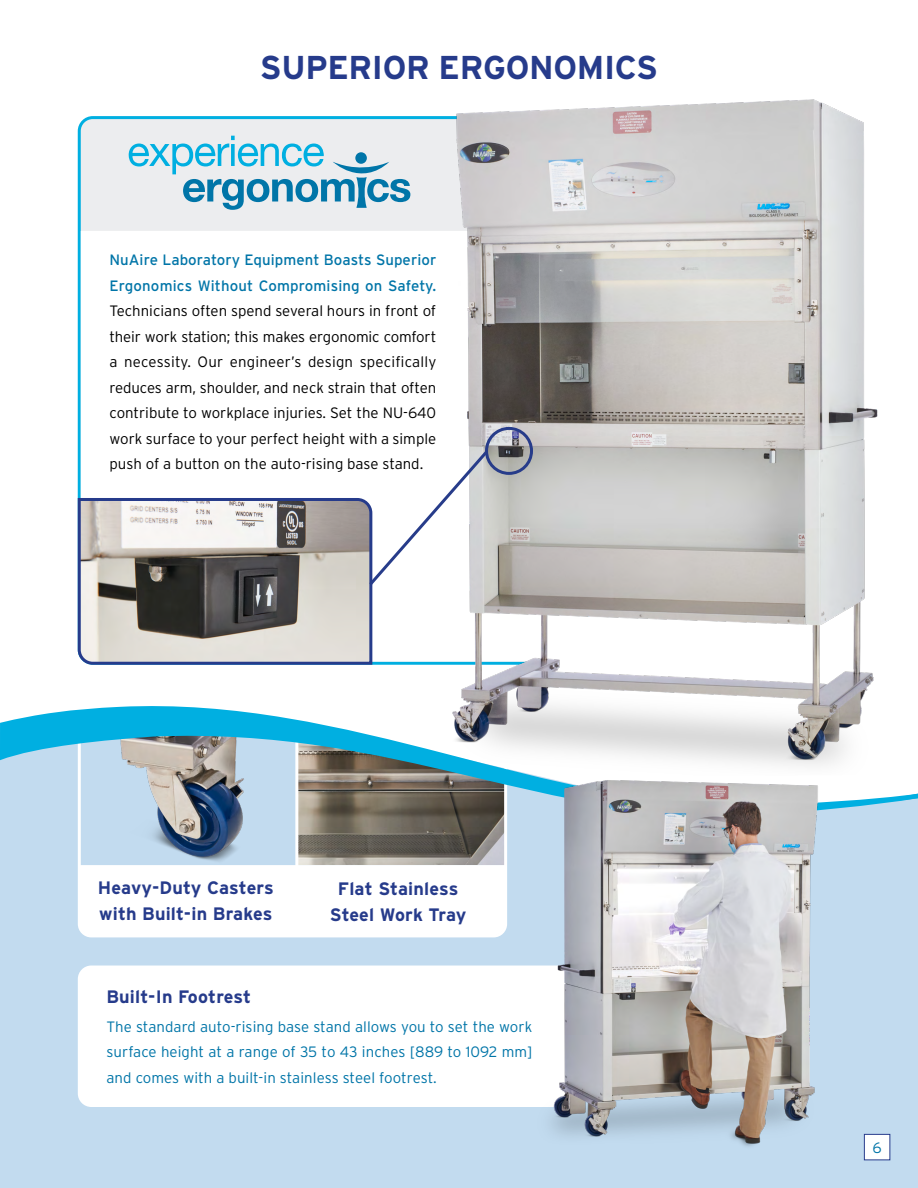
<style>
.page{position:relative;width:918px;height:1188px;background:#fff}
.page>*{position:absolute;margin:0;border:0;box-sizing:border-box;transform-origin:0 0}
.H3_Body{font:700 33px "Interstate";letter-spacing:-.01em;color:#263b8b}
.t1{font:700 18px/25.5px "Interstate";letter-spacing:.01em;color:#263b8b}
.Body_Copy_PP{font:300 15px/25.5px "Interstate";color:#000;text-align:justify}
.t2{font:300 15px/25.5px "Interstate";letter-spacing:.005em;color:#0075a8;text-align:justify}
.s1{font-weight:400;color:#0075a8}
</style>
<div class="page">
<div style="left:0;top:824px;width:918px;height:364px;background:#c2dbef"></div>
<img style="left:298px;top:824px;width:205px;height:41px">
<img style="left:113px;top:824px;width:134px;height:41px">
<svg style="left:79px;top:865px;width:426px;height:71px"></svg>
<div style="left:78px;top:721px;width:429px;height:216px;border:3px solid #fff;border-radius:12px"></div>
<div style="left:79px;top:967px;width:501px;height:139px;background:#fff;border-radius:12px"></div>
<div style="left:78px;top:966px;width:503px;height:141px;border:3px solid #fff;border-radius:12px"></div>
<hr style="left:295px;top:730px;width:3px;height:136px;background:#fff">
<svg style="left:0;top:706px;width:537px;height:118px;background:#85b0bf"></svg>
<svg style="left:77px;top:116px;width:353px;height:549px;background:#d2e6ed"></svg>
<svg style="left:81px;top:231px;width:349px;height:430px"></svg>
<img style="left:430px;top:99px;width:448px;height:676px">
<svg style="left:77px;top:496px;width:297px;height:169px;background:#a5a3a2"></svg>
<svg style="left:129px;top:136px;width:281px;height:74px;background:#b0d3e2"></svg>
<img style="left:537px;top:760px;width:311px;height:391px">
<div style="left:485px;top:427px;width:48px;height:48px;border:3px solid #273c8a;border-radius:50%"></div>
<svg style="left:366px;top:448px;width:125px;height:140px"></svg>
<svg style="left:831px;top:702px;width:87px;height:143px"></svg>
<div style="left:864px;top:1134px;width:26px;height:26px;background:#fff"></div>
<div style="left:864px;top:1134px;width:26px;height:26px;border:1px solid #263b8b"></div>
<p class="H3_Body" style="left:260px;top:47px;width:400px">SUPERIOR ERGONOMICS</p>
<p class="Body_Copy_PP" style="left:110px;top:247px;width:328px"><span class="s1">NuAire Laboratory Equipment Boasts Superior Ergonomics Without Compromising on Safety.<br></span>Technicians often spend several hours in front of their work station; this makes ergonomic comfort a necessity. Our engineer’s design specifically reduces arm, shoulder, and neck strain that often contribute to workplace injuries. Set the NU-640 work surface to your perfect height with a simple push of a button on the auto-rising base stand.</p>
<p class="t1" style="left:98px;top:875px;width:177px">Heavy-Duty Casters with Built-in Brakes</p>
<p class="t1" style="left:330px;top:876px;width:138px;text-align:center">Flat Stainless<br>Steel Work Tray</p>
<p class="t1" style="left:106px;top:984px;width:146px">Built-In Footrest</p>
<p class="t2" style="left:106px;top:1013px;width:427px">The standard auto-rising base stand allows you to set the work surface height at a range of 35 to 43 inches [889 to 1092 mm] and comes with a built-in stainless steel footrest.</p>
<p class="t2" style="left:873px;top:1135px;width:11px">6</p>
</div>
